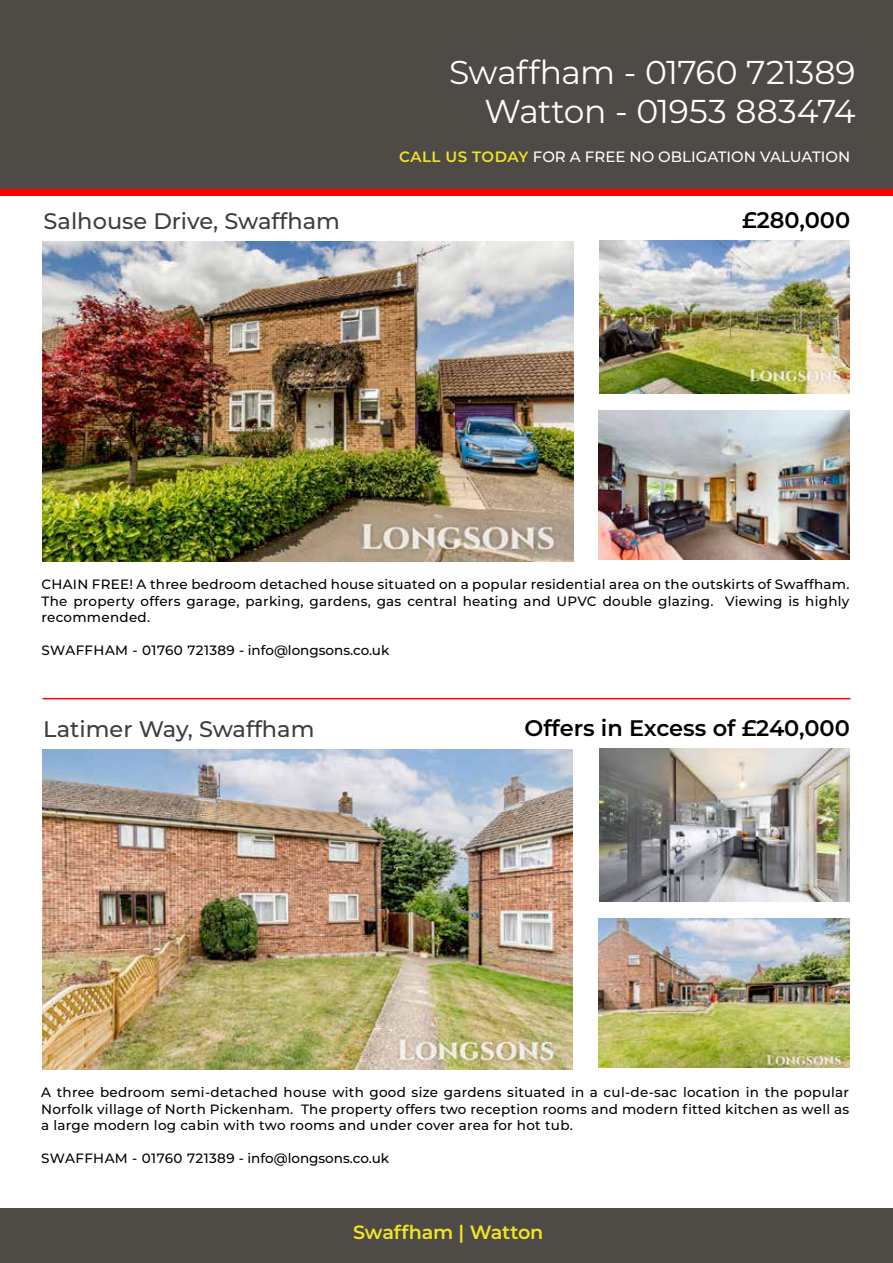
<style>
.page{position:relative;width:893px;height:1263px;background:#fff}
.page>*{position:absolute;margin:0;border:0;box-sizing:border-box;transform-origin:0 0}
.t1{font:33px/39px "Montserrat";letter-spacing:-.01em;color:#fff;text-align:right}
.t2{font:500 22.5px "Montserrat";color:#3d3e3d}
.t3{font:600 22.5px "Montserrat";color:#000}
.t4{font:600 19.2px "Montserrat";letter-spacing:-.01em;color:#f0e524}
.t5{font:500 15px "Montserrat";color:#fff}
.t6{font:500 13.5px/16.5px "Montserrat";letter-spacing:.02em;color:#000;text-align:justify}
.s1{font-weight:600;color:#f0e524}
</style>
<div class="page">
<div style="left:0;top:0;width:893px;height:189px;background:#4e4b46"></div>
<div style="left:0;top:1208px;width:893px;height:55px;background:#4e4b46"></div>
<div style="left:0;top:189px;width:893px;height:7px;background:#f00"></div>
<hr style="left:43px;top:698px;width:807px;height:1px;background:#f00">
<img style="left:42px;top:749px;width:531px;height:320px">
<img style="left:43px;top:241px;width:530px;height:320px">
<img style="left:599px;top:748px;width:250px;height:154px">
<img style="left:599px;top:240px;width:250px;height:153px">
<img style="left:599px;top:919px;width:250px;height:148px">
<img style="left:599px;top:411px;width:250px;height:148px">
<h1 class="t1" style="left:449px;top:52px;width:408px">Swaffham - 01760 721389<br>Watton - 01953 883474</h1>
<h2 class="t2" style="left:44px;top:205px;width:298px">Salhouse Drive, Swaffham</h2>
<p class="t5" style="left:399px;top:146px;width:453px"><span class="s1">CALL US TODAY</span> FOR A FREE NO OBLIGATION VALUATION</p>
<h2 class="t3" style="left:742px;top:204px;width:109px">£280,000</h2>
<p class="t6" style="left:41px;top:575px;width:809px">CHAIN FREE! A three bedroom detached house situated on a popular residential area on the outskirts of Swaffham.<br>The property offers garage, parking, gardens, gas central heating and UPVC double glazing. Viewing is highly recommended.</p>
<p class="t6" style="left:41px;top:641px;width:349px">SWAFFHAM - 01760 721389 - info@longsons.co.uk</p>
<h2 class="t2" style="left:43px;top:713px;width:273px">Latimer Way, Swaffham</h2>
<h2 class="t3" style="left:524px;top:712px;width:327px">Offers in Excess of £240,000</h2>
<p class="t6" style="left:41px;top:1083px;width:809px">A three bedroom semi-detached house with good size gardens situated in a cul-de-sac location in the popular Norfolk village of North Pickenham. The property offers two reception rooms and modern fitted kitchen as well as a large modern log cabin with two rooms and under cover area for hot tub.</p>
<p class="t6" style="left:41px;top:1149px;width:349px">SWAFFHAM - 01760 721389 - info@longsons.co.uk</p>
<h3 class="t4" style="left:353px;top:1218px;width:192px">Swaffham | Watton</h3>
</div>
